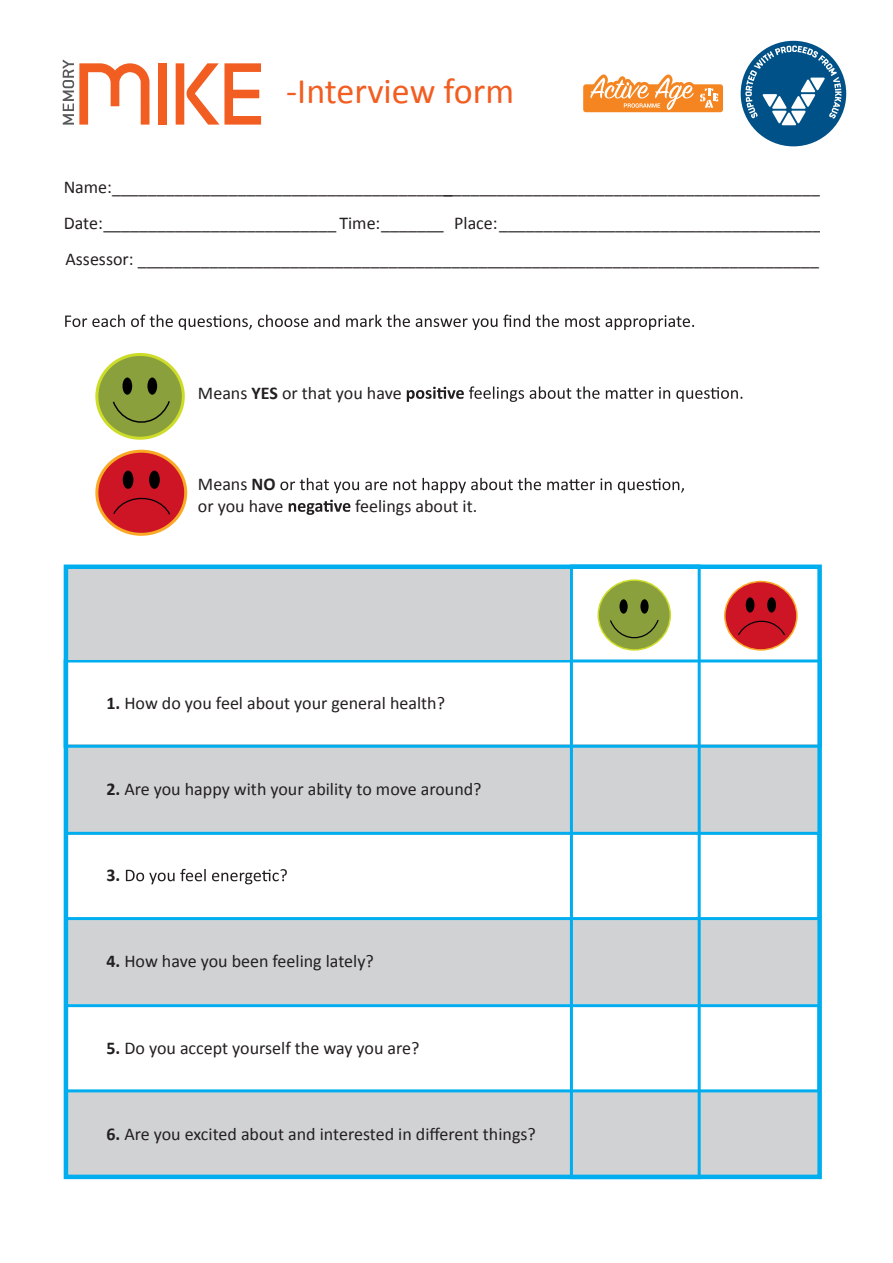
<style>
.page{position:relative;width:893px;height:1263px;background:#fff}
.page>*{position:absolute;margin:0;border:0;box-sizing:border-box;transform-origin:0 0}
.t1{font:36px "Calibri";color:#f25d21}
.t2{font:18px/36px "Calibri";color:#231f20}
.t3{font:700 18px "Calibri";color:#231f20}
.s1{font-weight:700}
</style>
<div class="page">
<div style="left:68px;top:1092px;width:751px;height:86px;background:#d1d2d4"></div>
<div style="left:67px;top:918px;width:750px;height:86px;background:#d1d2d4"></div>
<div style="left:68px;top:744px;width:751px;height:91px;background:#d1d2d4"></div>
<div style="left:97px;top:354px;width:86px;height:84px;background:#8aa03d;border-radius:50%"></div>
<div style="left:95px;top:353px;width:90px;height:87px;border:3px solid #cddc28;border-radius:50%"></div>
<div style="left:147px;top:377px;width:10px;height:18px;background:#000;border-radius:50%"></div>
<div style="left:122px;top:377px;width:10px;height:18px;background:#000;border-radius:50%"></div>
<div style="left:97px;top:451px;width:89px;height:83px;background:#cd1525;border-radius:50%"></div>
<div style="left:95px;top:450px;width:92px;height:86px;border:3px solid #faa925;border-radius:50%"></div>
<div style="left:149px;top:471px;width:11px;height:18px;background:#000;border-radius:50%"></div>
<div style="left:123px;top:471px;width:10px;height:18px;background:#000;border-radius:50%"></div>
<svg style="left:113px;top:497px;width:57px;height:18px"></svg>
<svg style="left:112px;top:401px;width:59px;height:26px"></svg>
<div style="left:64px;top:659px;width:758px;height:89px;border:3px solid #00aeef"></div>
<div style="left:570px;top:564px;width:131px;height:615px;border:3px solid #00aeef"></div>
<div style="left:64px;top:832px;width:756px;height:88px;border:3px solid #00aeef"></div>
<div style="left:64px;top:1004px;width:756px;height:88px;border:3px solid #00aeef"></div>
<div style="left:725px;top:581px;width:72px;height:69px;background:#cd1525;border-radius:50%"></div>
<div style="left:724px;top:581px;width:74px;height:70px;border:2px solid #faa925;border-radius:50%"></div>
<div style="left:767px;top:597px;width:9px;height:15px;background:#000;border-radius:50%"></div>
<div style="left:746px;top:597px;width:8px;height:15px;background:#000;border-radius:50%"></div>
<svg style="left:738px;top:620px;width:47px;height:14px"></svg>
<div style="left:598px;top:580px;width:72px;height:70px;background:#8aa03d;border-radius:50%"></div>
<div style="left:597px;top:579px;width:74px;height:72px;border:2px solid #cddc28;border-radius:50%"></div>
<div style="left:640px;top:599px;width:9px;height:15px;background:#000;border-radius:50%"></div>
<div style="left:619px;top:599px;width:9px;height:15px;background:#000;border-radius:50%"></div>
<svg style="left:609px;top:619px;width:51px;height:23px"></svg>
<div style="left:68px;top:569px;width:502px;height:90px;background:#d1d2d4"></div>
<div style="left:64px;top:564px;width:758px;height:615px;border:4px solid #00aeef"></div>
<svg style="left:65px;top:315px;width:629px;height:15px"></svg>
<svg style="left:407px;top:386px;width:335px;height:16px"></svg>
<svg style="left:280px;top:478px;width:404px;height:15px"></svg>
<svg style="left:289px;top:500px;width:61px;height:15px"></svg>
<svg style="left:126px;top:869px;width:161px;height:15px"></svg>
<svg style="left:741px;top:41px;width:105px;height:105px"></svg>
<svg style="left:583px;top:74px;width:140px;height:38px"></svg>
<div style="left:158px;top:63px;width:9px;height:62px;background:#f25d21"></div>
<svg style="left:176px;top:63px;width:85px;height:62px"></svg>
<svg style="left:63px;top:60px;width:86px;height:65px"></svg>
<h1 class="t1" style="left:286px;top:69px;width:229px">-Interview form</h1>
<p class="t2" style="left:64px;top:169px;width:758px">Name:_______________________________________________________________________________<br>Date:__________________________ Time:_______</p>
<p class="t2" style="left:66px;top:205px;width:758px;text-align:right">Place:____________________________________<br>Assessor: ____________________________________________________________________________</p>
<p class="t2" style="left:198px;top:374px;width:205px">Means <span class="s1">YES</span> or that you have</p>
<p class="t2" style="left:198px;top:472px;width:87px;line-height:21.6px">Means <span class="s1">NO </span>or you have</p>
<p class="t2" style="left:355px;top:487px;width:124px">feelings about it.</p>
<p class="t2" style="left:106px;top:684px;width:340px"><span class="s1">1.</span> How do you feel about your general health?</p>
<p class="t2" style="left:106px;top:770px;width:377px"><span class="s1">2.</span> Are you happy with your ability to move around?</p>
<p class="t3" style="left:106px;top:864px;width:15px">3.</p>
<p class="t2" style="left:106px;top:942px;width:269px"><span class="s1">4.</span> How have you been feeling lately?</p>
<p class="t2" style="left:106px;top:1029px;width:315px"><span class="s1">5.</span> Do you accept yourself the way you are?</p>
<p class="t2" style="left:106px;top:1115px;width:431px"><span class="s1">6.</span> Are you excited about and interested in different things?</p>
</div>
